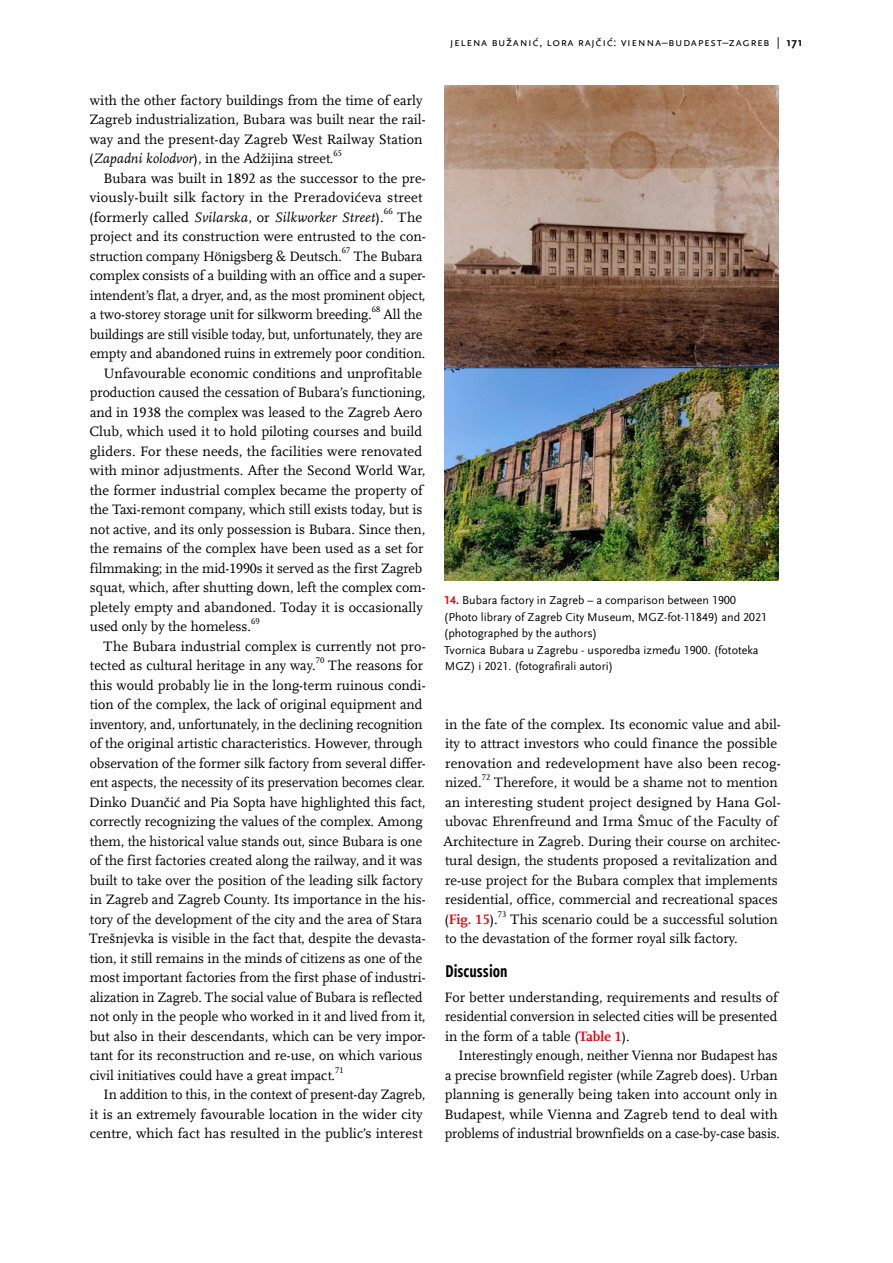
<style>
.page{position:relative;width:893px;height:1263px;background:#fff}
.page>*{position:absolute;margin:0;border:0;box-sizing:border-box;transform-origin:0 0}
.Međunaslov{font:18.75px "Freight Sans Cmp Pro Semi";color:#000}
.Body{font:14.25px/19.5px "Scala Offc Pro";color:#000}
.Bodyfirst{font:14.25px/19.5px "Scala Offc Pro";color:#000}
.Legenda{font:12px/16.5px "Scala Sans Offc Pro";color:#000}
.t1{font:12px "Scala Sans Sc Offc Pro";letter-spacing:.05em;color:#000}
.Body-2{font:8.55px "Scala Offc Pro";color:#000}
.Bodyfirst-2{font:8.55px "Scala Offc Pro";color:#000}
.s1{font-style:italic}
.s2{font-weight:700}
.s3{font-weight:700;color:#e30613}
</style>
<div class="page">
<img style="left:444px;top:85px;width:334px;height:496px">
<p class="Bodyfirst" style="left:89px;top:90px;width:338px">with the other factory buildings from the time of early Zagreb industrialization, Bubara was built near the rail&shy;way and the present-day Zagreb West Railway Station (<span class="s1">Zapadni kolodvor</span>), in the Adžijina street.</p>
<p class="Bodyfirst-2" style="left:333px;top:148px;width:10px">65</p>
<p class="Body" style="left:89px;top:168px;width:338px;text-indent:14px">Bubara was built in 1892 as the successor to the pre&shy;viously-built silk factory in the Preradovićeva street (formerly called <span class="s1">Svilarska</span>, or <span class="s1">Silkworker Street</span>).</p>
<p class="Body-2" style="left:384px;top:207px;width:10px">66</p>
<p class="Body" style="left:90px;top:207px;width:337px;text-indent:308px">The project and its construction were entrusted to the con&shy;struction company Hönigsberg &amp; Deutsch.</p>
<p class="Body-2" style="left:342px;top:246px;width:10px">67</p>
<p class="Body" style="left:90px;top:246px;width:337px;text-indent:264px">The Bubara complex consists of a building with an office and a super&shy;intendent’s flat, a dryer, and, as the most prominent object, a two-storey storage unit for silkworm breeding.</p>
<p class="Body-2" style="left:372px;top:304px;width:10px">68</p>
<p class="Body" style="left:90px;top:305px;width:337px;text-indent:294px">All the buildings are still visible today, but, unfortunately, they are empty and abandoned ruins in extremely poor condition.</p>
<p class="Body" style="left:90px;top:363px;width:338px;text-indent:14px">Unfavourable economic conditions and unprofitable production caused the cessation of Bubara’s functioning, and in 1938 the complex was leased to the Zagreb Aero Club, which used it to hold piloting courses and build gliders. For these needs, the facilities were renovated with minor adjustments. After the Second World War, the former industrial complex became the property of the Taxi-remont company, which still exists today, but is not active, and its only possession is Bubara. Since then, the remains of the complex have been used as a set for filmmaking; in the mid-1990s it served as the first Zagreb squat, which, after shutting down, left the complex com&shy;pletely empty and abandoned. Today it is occasionally used only by the homeless.</p>
<p class="Body-2" style="left:251px;top:616px;width:10px">69</p>
<p class="Body" style="left:90px;top:636px;width:337px;text-indent:14px">The Bubara industrial complex is currently not pro&shy;tected as cultural heritage in any way.</p>
<p class="Body-2" style="left:316px;top:655px;width:10px">70</p>
<p class="Body" style="left:89px;top:656px;width:338px;text-indent:239px">The reasons for this would probably lie in the long-term ruinous condi&shy;tion of the complex, the lack of original equipment and inventory, and, unfortunately, in the declining recognition of the original artistic characteristics. However, through observation of the former silk factory from several differ&shy;ent aspects, the necessity of its preservation becomes clear.<br>Dinko Duančić and Pia Sopta have highlighted this fact, correctly recognizing the values of the complex. Among them, the historical value stands out, since Bubara is one of the first factories created along the railway, and it was built to take over the position of the leading silk factory in Zagreb and Zagreb County. Its importance in the his&shy;tory of the development of the city and the area of Stara Trešnjevka is visible in the fact that, despite the devasta&shy;tion, it still remains in the minds of citizens as one of the most important factories from the first phase of industri&shy;alization in Zagreb. The social value of Bubara is reflected not only in the people who worked in it and lived from it, but also in their descendants, which can be very impor&shy;tant for its reconstruction and re-use, on which various civil initiatives could have a great impact.</p>
<p class="Body-2" style="left:335px;top:1065px;width:10px">71</p>
<p class="Body" style="left:90px;top:1085px;width:337px;text-indent:14px">In addition to this, in the context of present-day Zagreb, it is an extremely favourable location in the wider city centre, which fact has resulted in the public’s interest</p>
<p class="t1" style="left:450px;top:35px;width:354px">jelena bužanić, lora rajčić: vienna–budapest–zagreb | <span class="s2">171</span></p>
<p class="Legenda" style="left:444px;top:592px;width:325px"><span class="s3">14.</span> Bubara factory in Zagreb – a comparison between 1900 (Photo library of Zagreb City Museum, MGZ-fot-11849) and 2021 (photographed by the authors)</p>
<p class="Legenda" style="left:444px;top:641px;width:316px">Tvornica Bubara u Zagrebu - usporedba između 1900. (fototeka<br>MGZ) i 2021. (fotografirali autori)</p>
<p class="Body" style="left:445px;top:714px;width:337px">in the fate of the complex. Its economic value and abil&shy;ity to attract investors who could finance the possible renovation and redevelopment have also been recog&shy;nized.</p>
<p class="Body-2" style="left:482px;top:772px;width:10px">72</p>
<p class="Body" style="left:444px;top:773px;width:339px;text-indent:51px">Therefore, it would be a shame not to mention an interesting student project designed by Hana Gol&shy;ubovac Ehrenfreund and Irma Šmuc of the Faculty of Architecture in Zagreb. During their course on architec&shy;tural design, the students proposed a revitalization and re-use project for the Bubara complex that implements residential, office, commercial and recreational spaces (<span class="s3">Fig. 15</span>).</p>
<p class="Body-2" style="left:498px;top:909px;width:10px">73</p>
<p class="Body" style="left:445px;top:909px;width:334px;text-indent:66px">This scenario could be a successful solution to the devastation of the former royal silk factory.</p>
<p class="Međunaslov" style="left:445px;top:958px;width:64px">Discussion</p>
<p class="Bodyfirst" style="left:444px;top:987px;width:335px;text-align:justify">For better understanding, requirements and results of residential conversion in selected cities will be presented in the form of a table (<span class="s3">Table 1</span>).</p>
<p class="Body" style="left:444px;top:1046px;width:337px;text-indent:14px">Interestingly enough, neither Vienna nor Budapest has a precise brownfield register (while Zagreb does). Urban planning is generally being taken into account only in Budapest, while Vienna and Zagreb tend to deal with problems of industrial brownfields on a case-by-case basis.</p>
</div>
